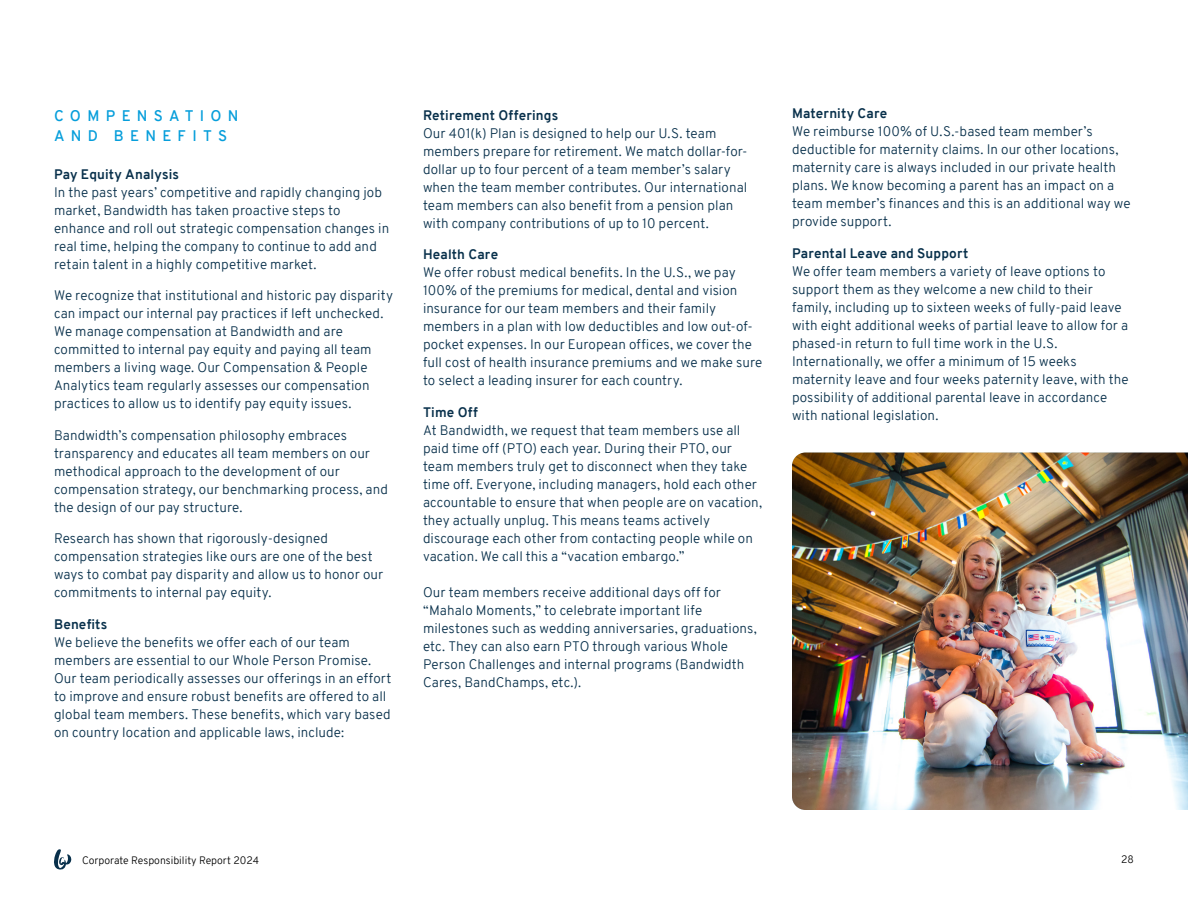
<style>
.page{position:relative;width:1188px;height:918px;background:#fff}
.page>*{position:absolute;margin:0;border:0;box-sizing:border-box;transform-origin:0 0}
.t1{font:600 15px/19.5px "Overpass";letter-spacing:.42em;color:#069edb}
.t2{font:300 13.5px/18px "Overpass";letter-spacing:.005em;color:#08304b}
.t3{font:300 10.5px "Overpass";color:#000}
.s1{font-weight:700}
</style>
<div class="page">
<img style="left:792px;top:453px;width:396px;height:357px">
<svg style="left:54px;top:849px;width:18px;height:21px"></svg>
<h2 class="t1" style="left:54px;top:106px;width:186px">COMPENSATION<br>AND BENEFITS</h2>
<h3 class="t2" style="left:54px;top:165px;width:337px"><span class="s1">Pay Equity Analysis<br></span>In the past years’ competitive and rapidly changing job market, Bandwidth has taken proactive steps to enhance and roll out strategic compensation changes in real time, helping the company to continue to add and retain talent in a highly competitive market.</h3>
<h3 class="t2" style="left:54px;top:287px;width:341px">We recognize that institutional and historic pay disparity can impact our internal pay practices if left unchecked.<br>We manage compensation at Bandwidth and are committed to internal pay equity and paying all team members a living wage. Our Compensation &amp; People Analytics team regularly assesses our compensation practices to allow us to identify pay equity issues.</h3>
<h3 class="t2" style="left:54px;top:426px;width:336px">Bandwidth’s compensation philosophy embraces transparency and educates all team members on our methodical approach to the development of our compensation strategy, our benchmarking process, and the design of our pay structure.</h3>
<h3 class="t2" style="left:54px;top:530px;width:331px">Research has shown that rigorously-designed compensation strategies like ours are one of the best ways to combat pay disparity and allow us to honor our commitments to internal pay equity.</h3>
<h3 class="t2" style="left:54px;top:615px;width:339px"><span class="s1">Benefits<br></span>We believe the benefits we offer each of our team members are essential to our Whole Person Promise.<br>Our team periodically assesses our offerings in an effort to improve and ensure robust benefits are offered to all global team members. These benefits, which vary based on country location and applicable laws, include:</h3>
<h3 class="t2" style="left:423px;top:106px;width:326px"><span class="s1">Retirement Offerings<br></span>Our 401(k) Plan is designed to help our U.S. team members prepare for retirement. We match dollar-for&shy;dollar up to four percent of a team member’s salary when the team member contributes. Our international team members can also benefit from a pension plan with company contributions of up to 10 percent.</h3>
<h3 class="t2" style="left:423px;top:246px;width:341px"><span class="s1">Health Care<br></span>We offer robust medical benefits. In the U.S., we pay 100% of the premiums for medical, dental and vision insurance for our team members and their family members in a plan with low deductibles and low out-of&shy;pocket expenses. In our European offices, we cover the full cost of health insurance premiums and we make sure to select a leading insurer for each country.</h3>
<h3 class="t2" style="left:423px;top:403px;width:341px"><span class="s1">Time Off<br></span>At Bandwidth, we request that team members use all paid time off (PTO) each year. During their PTO, our team members truly get to disconnect when they take time off. Everyone, including managers, hold each other accountable to ensure that when people are on vacation, they actually unplug. This means teams actively discourage each other from contacting people while on vacation. We call this a “vacation embargo.”</h3>
<h3 class="t2" style="left:423px;top:583px;width:335px">Our team members receive additional days off for “Mahalo Moments,” to celebrate important life milestones such as wedding anniversaries, graduations, etc. They can also earn PTO through various Whole Person Challenges and internal programs (Bandwidth Cares, BandChamps, etc.).</h3>
<h3 class="t2" style="left:792px;top:105px;width:340px"><span class="s1">Maternity Care<br></span>We reimburse 100% of U.S.-based team member’s deductible for maternity claims. In our other locations, maternity care is always included in our private health plans. We know becoming a parent has an impact on a team member’s finances and this is an additional way we provide support.</h3>
<h3 class="t2" style="left:792px;top:244px;width:338px"><span class="s1">Parental Leave and Support<br></span>We offer team members a variety of leave options to support them as they welcome a new child to their family, including up to sixteen weeks of fully-paid leave with eight additional weeks of partial leave to allow for a phased-in return to full time work in the U.S.<br>Internationally, we offer a minimum of 15 weeks maternity leave and four weeks paternity leave, with the possibility of additional parental leave in accordance with national legislation.</h3>
<p class="t3" style="left:82px;top:853px;width:178px">Corporate Responsibility Report 2024</p>
<p class="t3" style="left:1121px;top:852px;width:14px">28</p>
</div>
